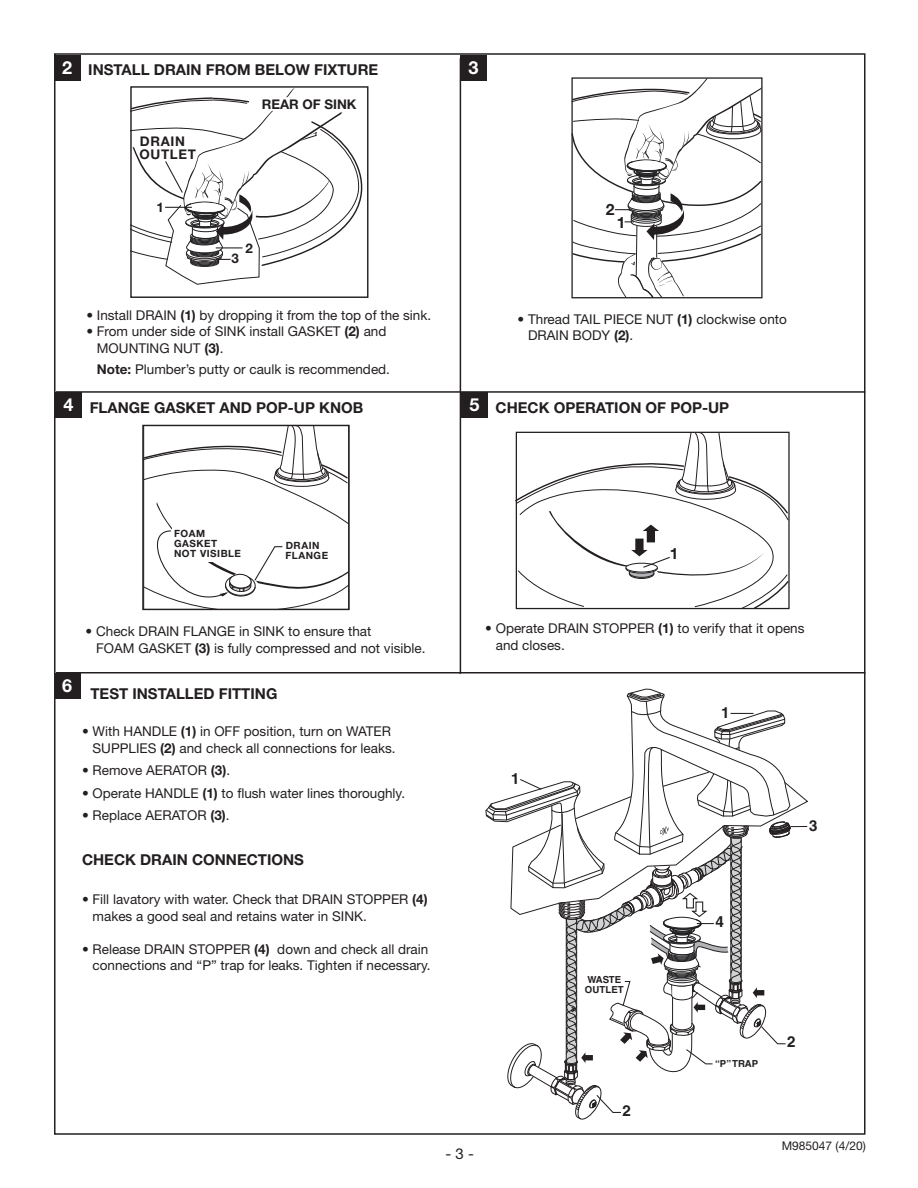
<style>
.page{position:relative;width:918px;height:1188px;background:#fff}
.page>*{position:absolute;margin:0;border:0;box-sizing:border-box;transform-origin:0 0}
.t1{font:700 18px "Helvetica Neue LT Std";color:#fff}
.t2{font:700 15.6px "Helvetica Neue LT Std";color:#231f20}
.t3{font:700 15.15px "Helvetica LT Std";color:#231f20}
._10pt_Heads_-_Bold{font:700 15px "Helvetica Neue LT Std";color:#231f20}
.t4{font:15px "Helvetica Neue LT Std";color:#231f20}
._9pt_text{font:13.5px/16.5px "Helvetica Neue LT Std";color:#231f20}
._10pt_Heads_-_Bold-2{font:13.5px/16.5px "Helvetica Neue LT Std";color:#231f20}
.t5{font:700 13.35px/13.4px "Helvetica Neue LT Std";letter-spacing:.05em;color:#231f20}
.t6{font:700 13.35px "Helvetica Neue LT Std";color:#231f20}
.t7{font:12px "Helvetica Neue LT Std";color:#231f20}
.t8{font:700 10.05px/9.9px "Helvetica Neue LT Std";letter-spacing:.05em;color:#231f20}
.t9{font:700 9.75px/9.8px "Helvetica LT Std";color:#231f20}
.s1{font-weight:700}
</style>
<div class="page">
<hr style="left:56px;top:391px;width:809px;height:2px;background:#231f20">
<hr style="left:56px;top:672px;width:809px;height:2px;background:#231f20">
<div style="left:55px;top:392px;width:27px;height:26px;background:#231f20"></div>
<div style="left:461px;top:392px;width:27px;height:26px;background:#231f20"></div>
<svg style="left:142px;top:424px;width:207px;height:187px"></svg>
<div style="left:54px;top:55px;width:26px;height:26px;background:#231f20"></div>
<div style="left:460px;top:55px;width:27px;height:26px;background:#231f20"></div>
<svg style="left:130px;top:88px;width:239px;height:197px"></svg>
<svg style="left:571px;top:77px;width:192px;height:222px"></svg>
<hr style="left:460px;top:58px;width:1px;height:616px;background:#231f20">
<svg style="left:515px;top:431px;width:275px;height:179px"></svg>
<div style="left:54px;top:673px;width:26px;height:26px;background:#231f20"></div>
<svg style="left:485px;top:688px;width:324px;height:432px"></svg>
<p class="t1" style="left:62px;top:56px;width:12px">2</p>
<p class="_10pt_Heads_-_Bold" style="left:88px;top:60px;width:291px">INSTALL DRAIN FROM BELOW FIXTURE</p>
<p class="t1" style="left:469px;top:56px;width:12px">3</p>
<p class="t5" style="left:140px;top:134px;width:58px">DRAIN<br>OUTLET</p>
<p class="t5" style="left:157px;top:200px;width:9px">1</p>
<p class="t6" style="left:262px;top:96px;width:96px">REAR OF SINK</p>
<p class="t5" style="left:245px;top:241px;width:9px">2</p>
<p class="t5" style="left:232px;top:251px;width:9px">3</p>
<p class="_10pt_Heads_-_Bold-2" style="left:86px;top:307px;width:346px">• Install DRAIN <span class="s1">(1)</span> by dropping it from the top of the sink.</p>
<p class="_10pt_Heads_-_Bold-2" style="left:97px;top:323px;width:291px;text-indent:-11px">• From under side of SINK install GASKET <span class="s1">(2)</span> and<br>MOUNTING NUT <span class="s1">(3)</span>.</p>
<p class="_10pt_Heads_-_Bold-2" style="left:97px;top:361px;width:295px"><span class="s1">Note:</span> Plumber’s putty or caulk is recommended.</p>
<p class="t2" style="left:606px;top:200px;width:10px">2</p>
<p class="t2" style="left:617px;top:213px;width:10px">1</p>
<p class="_10pt_Heads_-_Bold-2" style="left:528px;top:311px;width:260px;text-indent:-11px">• Thread TAIL PIECE NUT <span class="s1">(1)</span> clockwise onto<br>DRAIN BODY <span class="s1">(2)</span>.</p>
<p class="t1" style="left:64px;top:393px;width:12px">4</p>
<p class="_10pt_Heads_-_Bold" style="left:90px;top:398px;width:275px">FLANGE GASKET AND POP-UP KNOB</p>
<p class="t1" style="left:469px;top:393px;width:12px">5</p>
<p class="_10pt_Heads_-_Bold" style="left:496px;top:398px;width:235px">CHECK OPERATION OF POP-UP</p>
<p class="t8" style="left:174px;top:529px;width:69px">FOAM<br>GASKET<br>NOT VISIBLE</p>
<p class="t8" style="left:286px;top:541px;width:44px">DRAIN<br>FLANGE</p>
<p class="t2" style="left:670px;top:544px;width:10px">1</p>
<p class="t1" style="left:62px;top:674px;width:12px">6</p>
<p class="_9pt_text" style="left:96px;top:623px;width:331px;text-indent:-11px">• Check DRAIN FLANGE in SINK to ensure that<br>FOAM GASKET <span class="s1">(3)</span> is fully compressed and not visible.</p>
<p class="_10pt_Heads_-_Bold" style="left:90px;top:684px;width:188px">TEST INSTALLED FITTING</p>
<p class="_9pt_text" style="left:93px;top:723px;width:305px;text-indent:-11px">• With HANDLE <span class="s1">(1)</span> in OFF position, turn on WATER<br>SUPPLIES <span class="s1">(2)</span> and check all connections for leaks.</p>
<p class="_9pt_text" style="left:82px;top:762px;width:150px">• Remove AERATOR <span class="s1">(3)</span>.</p>
<p class="_9pt_text" style="left:82px;top:785px;width:325px">• Operate HANDLE <span class="s1">(1)</span> to flush water lines thoroughly.</p>
<p class="_9pt_text" style="left:82px;top:807px;width:149px">• Replace AERATOR <span class="s1">(3)</span>.</p>
<p class="_10pt_Heads_-_Bold" style="left:82px;top:851px;width:223px">CHECK DRAIN CONNECTIONS</p>
<p class="_9pt_text" style="left:93px;top:891px;width:337px;text-indent:-11px">• Fill lavatory with water. Check that DRAIN STOPPER <span class="s1">(4) </span>makes a good seal and retains water in SINK.</p>
<p class="_9pt_text" style="left:82px;top:941px;width:350px;text-align:right">• Release DRAIN STOPPER <span class="s1">(4)</span> down and check all drain connections and “P” trap for leaks. Tighten if necessary.</p>
<p class="_10pt_Heads_-_Bold-2" style="left:496px;top:620px;width:310px;text-indent:-11px">• Operate DRAIN STOPPER <span class="s1">(1)</span> to verify that it opens and closes.</p>
<p class="t3" style="left:721px;top:703px;width:10px">1</p>
<p class="t9" style="left:585px;top:975px;width:40px">WASTE<br>OUTLET</p>
<p class="t3" style="left:715px;top:912px;width:10px">4</p>
<p class="t4" style="left:446px;top:1145px;width:30px">- 3 -</p>
<p class="t3" style="left:623px;top:1101px;width:10px">2</p>
<p class="t9" style="left:715px;top:1059px;width:45px">“P” TRAP</p>
<p class="t3" style="left:787px;top:1033px;width:10px">2</p>
<p class="t7" style="left:782px;top:1139px;width:86px">M985047 (4/20)</p>
</div>
